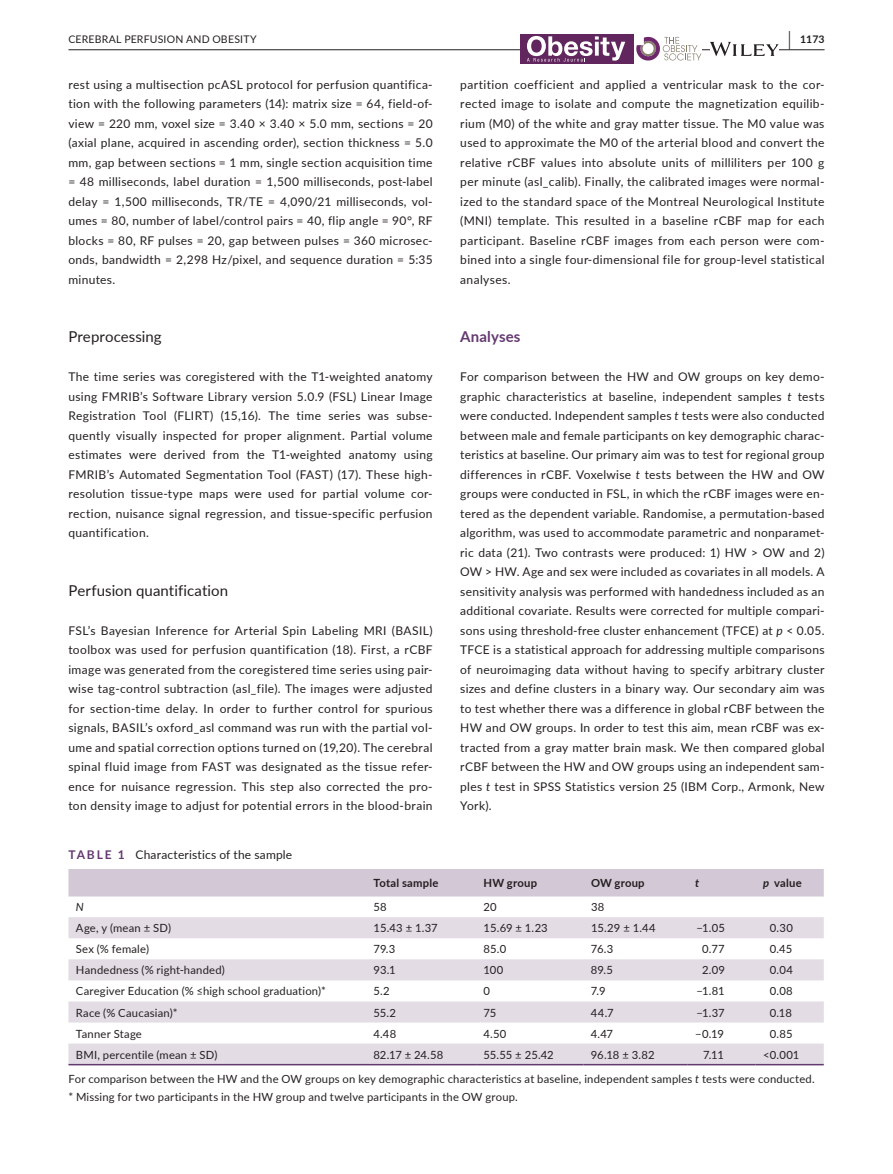
<style>
.page{position:relative;width:893px;height:1174px;background:#fff}
.page>*{position:absolute;margin:0;border:0;box-sizing:border-box;transform-origin:0 0}
.t1{font:15px "Lato";letter-spacing:.005em;color:#231f20}
.t2{font:700 15px "Lato";letter-spacing:.01em;color:#643970}
.t3{font:12px/19.5px "Lato";letter-spacing:.03em;color:#231f20;text-align:justify}
.t4{font:11.25px/18px "Lato";letter-spacing:.015em;color:#231f20}
.t5{font:700 11.25px "Lato";letter-spacing:.02em;color:#231f20}
.t6{font:italic 700 11.25px "Lato";color:#231f20}
.t7{font:italic 11.25px "Lato";color:#231f20}
.t8{font:10.5px "Lato";letter-spacing:.02em;color:#231f20}
.t9{font:700 10.5px "Lato";color:#231f20}
.s1{font-size:19.5px}
.s2{font-weight:700;color:#643970}
.s3{font-style:italic}
</style>
<div class="page">
<hr style="left:68px;top:49px;width:756px;height:1px;background:#231f20">
<div style="left:520px;top:34px;width:158px;height:30px;background:#61265d"></div>
<svg style="left:527px;top:36px;width:98px;height:26px"></svg>
<div style="left:634px;top:34px;width:44px;height:30px;background:#fff"></div>
<svg style="left:636px;top:37px;width:65px;height:24px"></svg>
<svg style="left:710px;top:42px;width:69px;height:14px"></svg>
<div style="left:68px;top:869px;width:756px;height:27px;background:#d3c8d6"></div>
<svg style="left:68px;top:917px;width:756px;height:147px;fill:#e3dce5"></svg>
<hr style="left:68px;top:1064px;width:298px;height:1px;background:#643970">
<hr style="left:366px;top:1064px;width:110px;height:1px;background:#643970">
<hr style="left:476px;top:1064px;width:107px;height:1px;background:#643970">
<hr style="left:583px;top:1064px;width:105px;height:1px;background:#643970">
<hr style="left:688px;top:1064px;width:68px;height:1px;background:#643970">
<hr style="left:756px;top:1064px;width:68px;height:1px;background:#643970">
<p class="t8" style="left:68px;top:31px;width:190px">CEREBRAL PERFUSION AND OBESITY</p>
<p class="t9" style="left:789px;top:31px;width:37px"><span class="s1">|</span> 1173</p>
<p class="t3" style="left:68px;top:74px;width:366px">rest using a multisection pcASL protocol for perfusion quantifica&shy;tion with the following parameters (14): matrix size = 64, field-of&shy;view = 220 mm, voxel size = 3.40 × 3.40 × 5.0 mm, sections = 20 (axial plane, acquired in ascending order), section thickness = 5.0 mm, gap between sections = 1 mm, single section acquisition time = 48 milliseconds, label duration = 1,500 milliseconds, post-label delay = 1,500 milliseconds, TR/TE = 4,090/21 milliseconds, vol&shy;umes = 80, number of label/control pairs = 40, flip angle = 90°, RF blocks = 80, RF pulses = 20, gap between pulses = 360 microsec&shy;onds, bandwidth = 2,298 Hz/pixel, and sequence duration = 5:35 minutes.</p>
<p class="t3" style="left:460px;top:74px;width:366px">partition coefficient and applied a ventricular mask to the cor&shy;rected image to isolate and compute the magnetization equilib&shy;rium (M0) of the white and gray matter tissue. The M0 value was used to approximate the M0 of the arterial blood and convert the relative rCBF values into absolute units of milliliters per 100 g per minute (asl_calib). Finally, the calibrated images were normal&shy;ized to the standard space of the Montreal Neurological Institute (MNI) template. This resulted in a baseline rCBF map for each participant. Baseline rCBF images from each person were com&shy;bined into a single four-dimensional file for group-level statistical analyses.</p>
<p class="t1" style="left:68px;top:326px;width:95px">Preprocessing</p>
<p class="t3" style="left:68px;top:366px;width:366px">The time series was coregistered with the T1-weighted anatomy using FMRIB’s Software Library version 5.0.9 (FSL) Linear Image Registration Tool (FLIRT) (15,16). The time series was subse&shy;quently visually inspected for proper alignment. Partial volume estimates were derived from the T1-weighted anatomy using FMRIB’s Automated Segmentation Tool (FAST) (17). These high&shy;resolution tissue-type maps were used for partial volume cor&shy;rection, nuisance signal regression, and tissue-specific perfusion quantification.</p>
<p class="t1" style="left:68px;top:579px;width:161px">Perfusion quantification</p>
<p class="t3" style="left:68px;top:620px;width:366px">FSL’s Bayesian Inference for Arterial Spin Labeling MRI (BASIL) toolbox was used for perfusion quantification (18). First, a rCBF image was generated from the coregistered time series using pair&shy;wise tag-control subtraction (asl_file). The images were adjusted for section-time delay. In order to further control for spurious signals, BASIL’s oxford_asl command was run with the partial vol&shy;ume and spatial correction options turned on (19,20). The cerebral spinal fluid image from FAST was designated as the tissue refer&shy;ence for nuisance regression. This step also corrected the pro&shy;ton density image to adjust for potential errors in the blood-brain</p>
<p class="t3" style="left:68px;top:844px;width:225px"><span class="s2">TABLE 1</span> Characteristics of the sample</p>
<p class="t2" style="left:460px;top:326px;width:62px">Analyses</p>
<p class="t3" style="left:460px;top:366px;width:366px">For comparison between the HW and OW groups on key demo&shy;graphic characteristics at baseline, independent samples <span class="s3">t</span> tests were conducted. Independent samples <span class="s3">t</span> tests were also conducted between male and female participants on key demographic charac&shy;teristics at baseline. Our primary aim was to test for regional group differences in rCBF. Voxelwise <span class="s3">t</span> tests between the HW and OW groups were conducted in FSL, in which the rCBF images were en&shy;tered as the dependent variable. Randomise, a permutation-based algorithm, was used to accommodate parametric and nonparamet&shy;ric data (21). Two contrasts were produced: 1) HW &gt; OW and 2)<br>OW &gt; HW. Age and sex were included as covariates in all models. A sensitivity analysis was performed with handedness included as an additional covariate. Results were corrected for multiple compari&shy;sons using threshold-free cluster enhancement (TFCE) at <span class="s3">p</span> &lt; 0.05.<br>TFCE is a statistical approach for addressing multiple comparisons of neuroimaging data without having to specify arbitrary cluster sizes and define clusters in a binary way. Our secondary aim was to test whether there was a difference in global rCBF between the HW and OW groups. In order to test this aim, mean rCBF was ex&shy;tracted from a gray matter brain mask. We then compared global rCBF between the HW and OW groups using an independent sam&shy;ples <span class="s3">t</span> test in SPSS Statistics version 25 (IBM Corp., Armonk, New York).</p>
<p class="t5" style="left:373px;top:875px;width:66px">Total sample</p>
<p class="t5" style="left:484px;top:875px;width:55px">HW group</p>
<p class="t5" style="left:591px;top:875px;width:55px">OW group</p>
<p class="t6" style="left:695px;top:875px;width:6px">t</p>
<p class="t5" style="left:763px;top:875px;width:40px"><span class="s3">p</span> value</p>
<p class="t7" style="left:76px;top:899px;width:9px">N</p>
<p class="t4" style="left:373px;top:897px;width:15px">58</p>
<p class="t4" style="left:484px;top:897px;width:15px">20</p>
<p class="t4" style="left:591px;top:897px;width:15px">38</p>
<p class="t4" style="left:76px;top:918px;width:97px">Age, y (mean ± SD)</p>
<p class="t4" style="left:373px;top:918px;width:66px">15.43 ± 1.37</p>
<p class="t4" style="left:484px;top:918px;width:66px">15.69 ± 1.23</p>
<p class="t4" style="left:591px;top:918px;width:66px">15.29 ± 1.44</p>
<p class="t4" style="left:696px;top:918px;width:30px">−1.05</p>
<p class="t4" style="left:770px;top:918px;width:25px">0.30</p>
<p class="t4" style="left:76px;top:939px;width:75px">Sex (% female)</p>
<p class="t4" style="left:373px;top:939px;width:23px">79.3</p>
<p class="t4" style="left:484px;top:939px;width:24px">85.0</p>
<p class="t4" style="left:591px;top:939px;width:24px">76.3</p>
<p class="t4" style="left:702px;top:939px;width:24px">0.77</p>
<p class="t4" style="left:770px;top:939px;width:24px">0.45</p>
<p class="t4" style="left:76px;top:960px;width:150px">Handedness (% right-handed)</p>
<p class="t4" style="left:373px;top:960px;width:24px">93.1</p>
<p class="t4" style="left:484px;top:960px;width:21px">100</p>
<p class="t4" style="left:591px;top:960px;width:23px">89.5</p>
<p class="t4" style="left:702px;top:960px;width:24px">2.09</p>
<p class="t4" style="left:770px;top:960px;width:25px">0.04</p>
<p class="t4" style="left:76px;top:982px;width:252px">Caregiver Education (% ≤high school graduation)*</p>
<p class="t4" style="left:373px;top:982px;width:18px">5.2</p>
<p class="t4" style="left:484px;top:982px;width:8px">0</p>
<p class="t4" style="left:591px;top:982px;width:16px">7.9</p>
<p class="t4" style="left:696px;top:982px;width:30px">−1.81</p>
<p class="t4" style="left:770px;top:982px;width:25px">0.08</p>
<p class="t4" style="left:76px;top:1003px;width:103px">Race (% Caucasian)*</p>
<p class="t4" style="left:373px;top:1003px;width:24px">55.2</p>
<p class="t4" style="left:484px;top:1003px;width:14px">75</p>
<p class="t4" style="left:591px;top:1003px;width:24px">44.7</p>
<p class="t4" style="left:696px;top:1003px;width:30px">−1.37</p>
<p class="t4" style="left:770px;top:1003px;width:24px">0.18</p>
<p class="t4" style="left:76px;top:1024px;width:67px">Tanner Stage</p>
<p class="t4" style="left:373px;top:1024px;width:24px">4.48</p>
<p class="t4" style="left:483px;top:1024px;width:24px">4.50</p>
<p class="t4" style="left:591px;top:1024px;width:24px">4.47</p>
<p class="t4" style="left:695px;top:1024px;width:30px">−0.19</p>
<p class="t4" style="left:770px;top:1024px;width:24px">0.85</p>
<p class="t4" style="left:76px;top:1045px;width:143px">BMI, percentile (mean ± SD)</p>
<p class="t4" style="left:373px;top:1045px;width:72px">82.17 ± 24.58</p>
<p class="t4" style="left:483px;top:1045px;width:72px">55.55 ± 25.42</p>
<p class="t4" style="left:591px;top:1045px;width:65px">96.18 ± 3.82</p>
<p class="t4" style="left:703px;top:1045px;width:22px">7.11</p>
<p class="t4" style="left:763px;top:1045px;width:38px">&lt;0.001</p>
<p class="t4" style="left:68px;top:1069px;width:748px">For comparison between the HW and the OW groups on key demographic characteristics at baseline, independent samples <span class="s3">t</span> tests were conducted. * Missing for two participants in the HW group and twelve participants in the OW group.</p>
</div>
